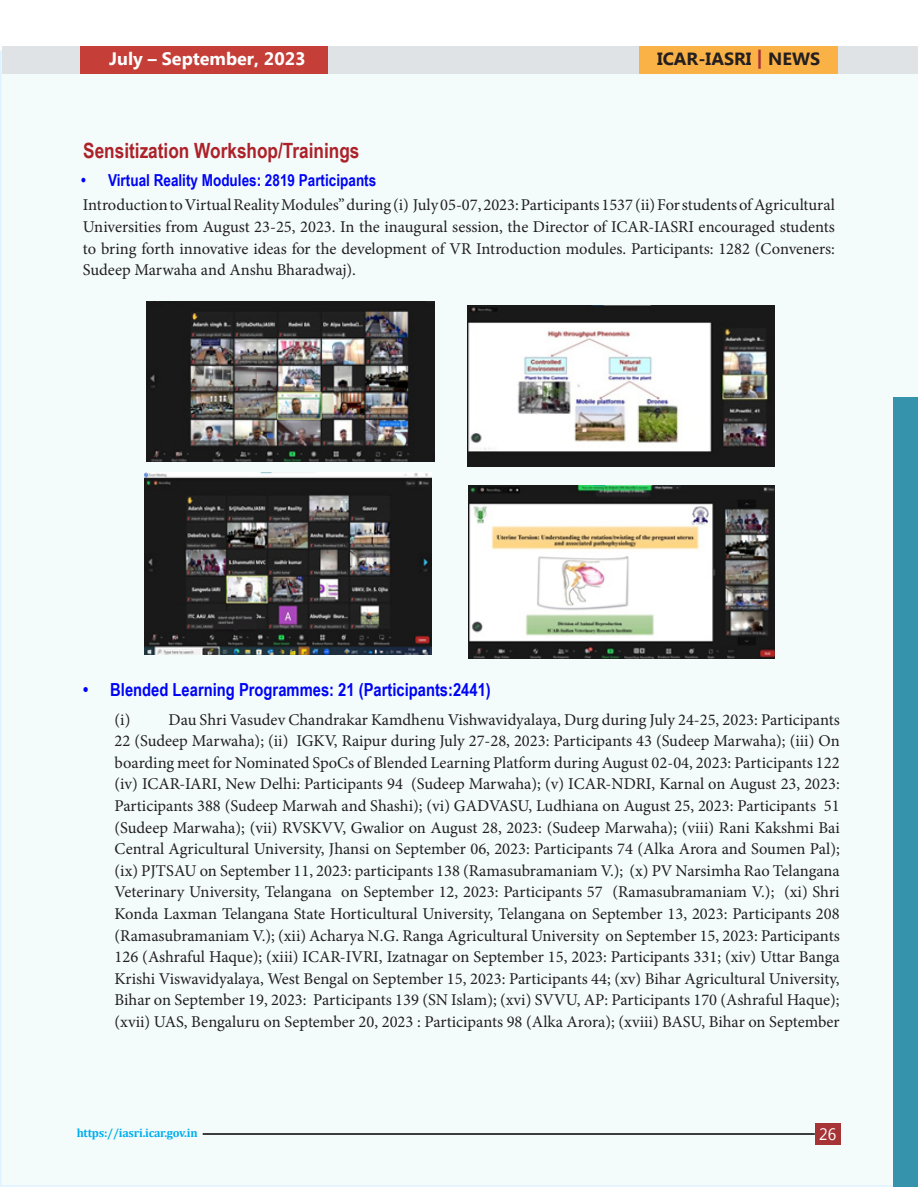
<style>
.page{position:relative;width:918px;height:1188px;background:#fff}
.page>*{position:absolute;margin:0;border:0;box-sizing:border-box;transform-origin:0 0}
.t1{font:700 21px "Arial Narrow";color:#ad2129}
.t2{font:700 18px "Arial Narrow";color:#0003f5}
.t3{font:700 18px "Microsoft New Tai Lue";color:#fff}
.t4{font:700 17.7px "Microsoft New Tai Lue";color:#231f20}
.t5{font:16.5px/21.6px "Minion Pro";color:#231f20;text-align:justify}
.t6{font:700 16.5px "Arial Narrow";color:#0003f5}
.t7{font:16.5px "Microsoft Tai Le";color:#fff;scale:.96 1}
.t8{font:700 12px "Cambria";letter-spacing:-.02em;color:#00aeef}
.s1{font-size:19.05px;color:#a63336}
</style>
<div class="page">
<div style="left:0;top:51px;width:918px;height:1136px;background:#f3fcfb"></div>
<div style="left:2px;top:46px;width:914px;height:27px;background:#dfe3e6"></div>
<div style="left:894px;top:397px;width:24px;height:790px;background:#3593ac"></div>
<div style="left:815px;top:1123px;width:26px;height:22px;background:#a63336"></div>
<hr style="left:203px;top:1133px;width:612px;height:2px;background:#000">
<div style="left:639px;top:46px;width:199px;height:27px;background:#fab246"></div>
<img style="left:146px;top:302px;width:288px;height:159px">
<img style="left:467px;top:305px;width:308px;height:162px">
<img style="left:144px;top:473px;width:288px;height:182px">
<img style="left:469px;top:485px;width:306px;height:173px">
<hr style="left:916px;top:46px;width:2px;height:27px;background:#dfe3e6">
<div style="left:80px;top:46px;width:248px;height:28px;background:#c53e38"></div>
<p class="t3" style="left:115px;top:48px;width:152px">April – June, 2023</p>
<p class="t4" style="left:657px;top:49px;width:165px">ICAR-IASRI <span class="s1">|</span> NEWS</p>
<p class="t3" style="left:109px;top:48px;width:198px">July – September, 2023</p>
<p class="t1" style="left:83px;top:135px;width:278px">Sensitization Workshop/Trainings</p>
<p class="t6" style="left:81px;top:168px;width:297px">• Virtual Reality Modules: 2819 Participants</p>
<p class="t5" style="left:83px;top:194px;width:754px">Introduction to Virtual Reality Modules” during (i) July 05-07, 2023: Participants 1537 (ii) For students of Agricultural Universities from August 23-25, 2023. In the inaugural session, the Director of ICAR-IASRI encouraged students to bring forth innovative ideas for the development of VR Introduction modules. Participants: 1282 (Conveners:<br>Sudeep Marwaha and Anshu Bharadwaj).</p>
<p class="t2" style="left:83px;top:676px;width:409px">• Blended Learning Programmes: 21 (Participants:2441)</p>
<p class="t5" style="left:115px;top:709px;width:727px">(i) Dau Shri Vasudev Chandrakar Kamdhenu Vishwavidyalaya, Durg during July 24-25, 2023: Participants 22 (Sudeep Marwaha); (ii) IGKV, Raipur during July 27-28, 2023: Participants 43 (Sudeep Marwaha); (iii) On boarding meet for Nominated SpoCs of Blended Learning Platform during August 02-04, 2023: Participants 122 (iv) ICAR-IARI, New Delhi: Participants 94 (Sudeep Marwaha); (v) ICAR-NDRI, Karnal on August 23, 2023:<br>Participants 388 (Sudeep Marwah and Shashi); (vi) GADVASU, Ludhiana on August 25, 2023: Participants 51 (Sudeep Marwaha); (vii) RVSKVV, Gwalior on August 28, 2023: (Sudeep Marwaha); (viii) Rani Kakshmi Bai Central Agricultural University, Jhansi on September 06, 2023: Participants 74 (Alka Arora and Soumen Pal); (ix) PJTSAU on September 11, 2023: participants 138 (Ramasubramaniam V.); (x) PV Narsimha Rao Telangana Veterinary University, Telangana on September 12, 2023: Participants 57 (Ramasubramaniam V.); (xi) Shri Konda Laxman Telangana State Horticultural University, Telangana on September 13, 2023: Participants 208 (Ramasubramaniam V.); (xii) Acharya N.G. Ranga Agricultural University on September 15, 2023: Participants 126 (Ashraful Haque); (xiii) ICAR-IVRI, Izatnagar on September 15, 2023: Participants 331; (xiv) Uttar Banga Krishi Viswavidyalaya, West Bengal on September 15, 2023: Participants 44; (xv) Bihar Agricultural University, Bihar on September 19, 2023: Participants 139 (SN Islam); (xvi) SVVU, AP: Participants 170 (Ashraful Haque); (xvii) UAS, Bengaluru on September 20, 2023 : Participants 98 (Alka Arora); (xviii) BASU, Bihar on September</p>
<p class="t8" style="left:77px;top:1124px;width:122px">https://iasri.icar.gov.in</p>
<p class="t7" style="left:819px;top:1125px;width:19px">26</p>
</div>
